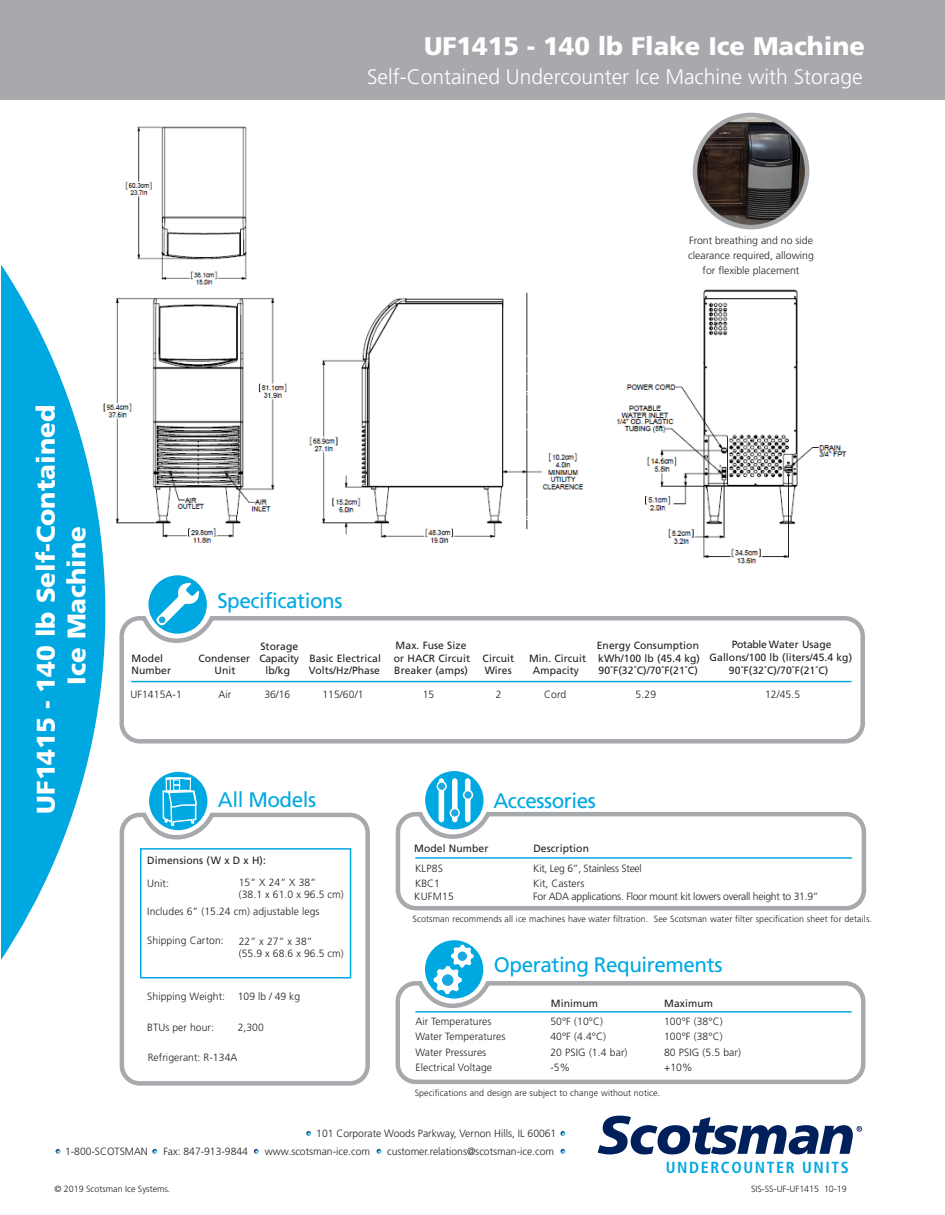
<style>
.page{position:relative;width:945px;height:1215px;background:#fff}
.page>*{position:absolute;margin:0;border:0;box-sizing:border-box;transform-origin:0 0}
.t1{font:900 25.5px/30.6px "Frutiger";color:#fff;text-align:center}
.t2{font:21px "Frutiger";letter-spacing:-.02em;color:#00a8e2}
.t3{font:300 21px "Frutiger LT Std";color:#fff}
.t4{font:700 condensed 16.05px "Frutiger LT Std";letter-spacing:.1em;color:#00a7e0}
.t5{font:300 10.5px/15px "Frutiger LT Std";color:#231f20}
.t6{font:10.5px/12.8px "Frutiger LT Std";letter-spacing:.01em;color:#231f20}
.t7{font:300 10.5px/14.9px "Frutiger LT Std";letter-spacing:-.025em;color:#231f20}
.t8{font:10.5px/12.3px "Frutiger LT Std";letter-spacing:-.015em;color:#231f20}
.t9{font:300 10.5px/14.9px "Frutiger LT Std";letter-spacing:.025em;color:#231f20}
.t10{font:300 9px "Frutiger LT Std";letter-spacing:.01em;color:#231f20}
</style>
<div class="page">
<svg style="left:1px;top:264px;width:104px;height:889px;fill:#00a8e2"></svg>
<div style="left:0;top:1px;width:945px;height:99px;background:#a8a9ad"></div>
<svg style="left:561px;top:1131px;width:4px;height:5px"></svg>
<svg style="left:306px;top:1131px;width:5px;height:5px"></svg>
<svg style="left:561px;top:1149px;width:4px;height:5px"></svg>
<svg style="left:377px;top:1149px;width:4px;height:5px"></svg>
<svg style="left:254px;top:1149px;width:5px;height:5px"></svg>
<svg style="left:152px;top:1149px;width:5px;height:5px"></svg>
<svg style="left:56px;top:1149px;width:4px;height:5px"></svg>
<svg style="left:119px;top:810px;width:251px;height:276px"></svg>
<div style="left:149px;top:772px;width:58px;height:58px;background:#00a8e2;border-radius:50%"></div>
<svg style="left:161px;top:777px;width:36px;height:50px"></svg>
<div style="left:173px;top:779px;width:7px;height:7px;border:1px solid #fff"></div>
<div style="left:173px;top:785px;width:7px;height:6px;border:1px solid #fff"></div>
<div style="left:140px;top:848px;width:211px;height:130px;border:2px solid #00a8e2"></div>
<img style="left:102px;top:293px;width:480px;height:254px">
<img style="left:125px;top:126px;width:122px;height:159px">
<img style="left:617px;top:289px;width:230px;height:275px">
<div style="left:148px;top:575px;width:59px;height:59px;background:#00a8e2;border-radius:50%"></div>
<svg style="left:156px;top:583px;width:43px;height:31px"></svg>
<svg style="left:119px;top:614px;width:746px;height:130px"></svg>
<hr style="left:131px;top:681px;width:721px;height:1px;background:#00a8e2">
<svg style="left:395px;top:979px;width:471px;height:106px"></svg>
<div style="left:425px;top:940px;width:58px;height:59px;background:#00a8e2;border-radius:50%"></div>
<svg style="left:434px;top:945px;width:40px;height:49px"></svg>
<div style="left:442px;top:974px;width:11px;height:12px;background:#1fa8e0;border-radius:50%"></div>
<hr style="left:415px;top:1011px;width:437px;height:2px;background:#00a8e2">
<svg style="left:598px;top:1116px;width:264px;height:39px"></svg>
<img style="left:695px;top:115px;width:112px;height:112px;border-radius:56px">
<div style="left:693px;top:113px;width:116px;height:116px;border:4px solid #a8a9ad;border-radius:50%"></div>
<svg style="left:395px;top:812px;width:472px;height:99px"></svg>
<div style="left:425px;top:771px;width:59px;height:58px;background:#00a8e2;border-radius:50%"></div>
<div style="left:439px;top:778px;width:5px;height:44px;background:#fff;border-radius:3px"></div>
<div style="left:452px;top:778px;width:6px;height:44px;background:#fff;border-radius:3px"></div>
<div style="left:465px;top:778px;width:6px;height:44px;background:#fff;border-radius:3px"></div>
<div style="left:437px;top:782px;width:9px;height:9px;background:#1fa8e0;border-radius:50%"></div>
<div style="left:437px;top:781px;width:10px;height:10px;border:2px solid #fff;border-radius:50%"></div>
<div style="left:450px;top:809px;width:9px;height:8px;background:#1fa8e0;border-radius:50%"></div>
<div style="left:450px;top:808px;width:10px;height:10px;border:2px solid #fff;border-radius:50%"></div>
<div style="left:464px;top:791px;width:8px;height:8px;background:#1fa8e0;border-radius:50%"></div>
<div style="left:463px;top:790px;width:10px;height:10px;border:2px solid #fff;border-radius:50%"></div>
<h1 class="t1" style="left:424px;top:31px;width:442px">UF1415 - 140 lb Flake Ice Machine</h1>
<h2 class="t3" style="left:367px;top:64px;width:497px">Self-Contained Undercounter Ice Machine with Storage</h2>
<p class="t5" style="left:688px;top:233px;width:127px;text-align:center">Front breathing and no side clearance required, allowing for flexible placement</p>
<h1 class="t1" style="left:30px;top:814px;width:410px;rotate:-90deg">UF1415 - 140 lb Self-Contained<br>Ice Machine</h1>
<h2 class="t2" style="left:217px;top:588px;width:127px">Specifications</h2>
<p class="t6" style="left:710px;top:638px;width:144px;line-height:13.2px;text-align:center">Potable Water Usage<br>Gallons/100 lb (liters/45.4 kg)</p>
<p class="t6" style="left:394px;top:639px;width:78px">Max. Fuse Size or HACR Circuit<br>Breaker (amps)</p>
<p class="t6" style="left:597px;top:639px;width:105px;text-align:justify">Energy Consumption kWh/100 lb (45.4 kg)<br>90˚F(32˚C)/70˚F(21˚C)</p>
<p class="t8" style="left:259px;top:640px;width:41px">Storage<br>Capacity</p>
<p class="t5" style="left:264px;top:687px;width:27px">36/16</p>
<p class="t5" style="left:544px;top:687px;width:24px">Cord</p>
<p class="t5" style="left:636px;top:687px;width:22px">5.29</p>
<p class="t5" style="left:765px;top:687px;width:37px">12/45.5</p>
<p class="t6" style="left:132px;top:652px;width:33px">Model</p>
<p class="t6" style="left:199px;top:652px;width:53px">Condenser</p>
<p class="t6" style="left:132px;top:664px;width:41px">Number</p>
<p class="t6" style="left:215px;top:664px;width:23px">Unit</p>
<p class="t6" style="left:266px;top:664px;width:26px">lb/kg</p>
<p class="t6" style="left:309px;top:652px;width:74px;line-height:12.3px">Basic Electrical<br>Volts/Hz/Phase</p>
<p class="t6" style="left:483px;top:652px;width:33px;line-height:12.3px">Circuit<br>Wires</p>
<p class="t6" style="left:529px;top:652px;width:59px;line-height:12.3px;text-align:center">Min. Circuit<br>Ampacity</p>
<p class="t6" style="left:729px;top:664px;width:101px">90˚F(32˚C)/70˚F(21˚C)</p>
<p class="t5" style="left:130px;top:687px;width:53px">UF1415A-1</p>
<p class="t5" style="left:218px;top:687px;width:14px">Air</p>
<p class="t5" style="left:322px;top:687px;width:43px">115/60/1</p>
<p class="t5" style="left:423px;top:687px;width:13px">15</p>
<p class="t5" style="left:496px;top:687px;width:7px">2</p>
<h2 class="t2" style="left:218px;top:787px;width:100px">All Models</h2>
<p class="t6" style="left:147px;top:854px;width:120px">Dimensions (W x D x H):</p>
<p class="t5" style="left:147px;top:876px;width:23px">Unit:</p>
<p class="t5" style="left:147px;top:904px;width:174px">Includes 6” (15.24 cm) adjustable legs</p>
<p class="t5" style="left:239px;top:877px;width:107px;line-height:12px">15” X 24” X 38”<br>(38.1 x 61.0 x 96.5 cm)</p>
<p class="t5" style="left:239px;top:935px;width:107px;line-height:12px">22” x 27” x 38”<br>(55.9 x 68.6 x 96.5 cm)</p>
<p class="t5" style="left:147px;top:933px;width:78px">Shipping Carton:</p>
<p class="t5" style="left:147px;top:989px;width:154px">Shipping Weight: 109 lb / 49 kg</p>
<p class="t5" style="left:147px;top:1020px;width:68px">BTUs per hour:</p>
<p class="t5" style="left:238px;top:1020px;width:27px">2,300</p>
<p class="t5" style="left:148px;top:1050px;width:91px">Refrigerant: R-134A</p>
<h2 class="t2" style="left:493px;top:788px;width:104px">Accessories</h2>
<p class="t6" style="left:414px;top:842px;width:76px">Model Number</p>
<p class="t6" style="left:533px;top:842px;width:57px">Description</p>
<p class="t9" style="left:415px;top:861px;width:30px">KLP8S<br>KBC1</p>
<p class="t7" style="left:533px;top:861px;width:110px">Kit, Leg 6”, Stainless Steel<br>Kit, Casters</p>
<p class="t5" style="left:414px;top:889px;width:41px">KUFM15</p>
<p class="t7" style="left:533px;top:889px;width:287px">For ADA applications. Floor mount kit lowers overall height to 31.9”</p>
<p class="t10" style="left:413px;top:914px;width:461px">Scotsman recommends all ice machines have water filtration. See Scotsman water filter specification sheet for details.</p>
<h2 class="t2" style="left:494px;top:953px;width:230px">Operating Requirements</h2>
<p class="t6" style="left:551px;top:997px;width:49px">Minimum</p>
<p class="t5" style="left:415px;top:1014px;width:92px">Air Temperatures<br>Water Temperatures</p>
<p class="t5" style="left:415px;top:1045px;width:78px">Water Pressures<br>Electrical Voltage</p>
<p class="t6" style="left:664px;top:997px;width:50px">Maximum</p>
<p class="t5" style="left:550px;top:1014px;width:57px">50°F (10°C)<br>40°F (4.4°C)</p>
<p class="t5" style="left:550px;top:1045px;width:79px">20 PSIG (1.4 bar) -5%</p>
<p class="t5" style="left:664px;top:1014px;width:60px">100°F (38°C)<br>100°F (38°C)</p>
<p class="t5" style="left:664px;top:1045px;width:78px">80 PSIG (5.5 bar) +10%</p>
<p class="t10" style="left:415px;top:1088px;width:247px">Specifications and design are subject to change without notice.</p>
<p class="t5" style="left:316px;top:1126px;width:242px">101 Corporate Woods Parkway, Vernon Hills, IL 60061</p>
<p class="t5" style="left:65px;top:1144px;width:84px">1-800-SCOTSMAN</p>
<p class="t5" style="left:163px;top:1144px;width:86px">Fax: 847-913-9844</p>
<p class="t5" style="left:265px;top:1144px;width:107px">www.scotsman-ice.com</p>
<p class="t5" style="left:387px;top:1144px;width:168px">customer.relations@scotsman-ice.com</p>
<h3 class="t4" style="left:666px;top:1158px;width:185px">UNDERCOUNTER UNITS</h3>
<p class="t10" style="left:54px;top:1184px;width:118px">© 2019 Scotsman Ice Systems.</p>
<p class="t10" style="left:751px;top:1184px;width:97px">SIS-SS-UF-UF1415 10-19</p>
</div>
